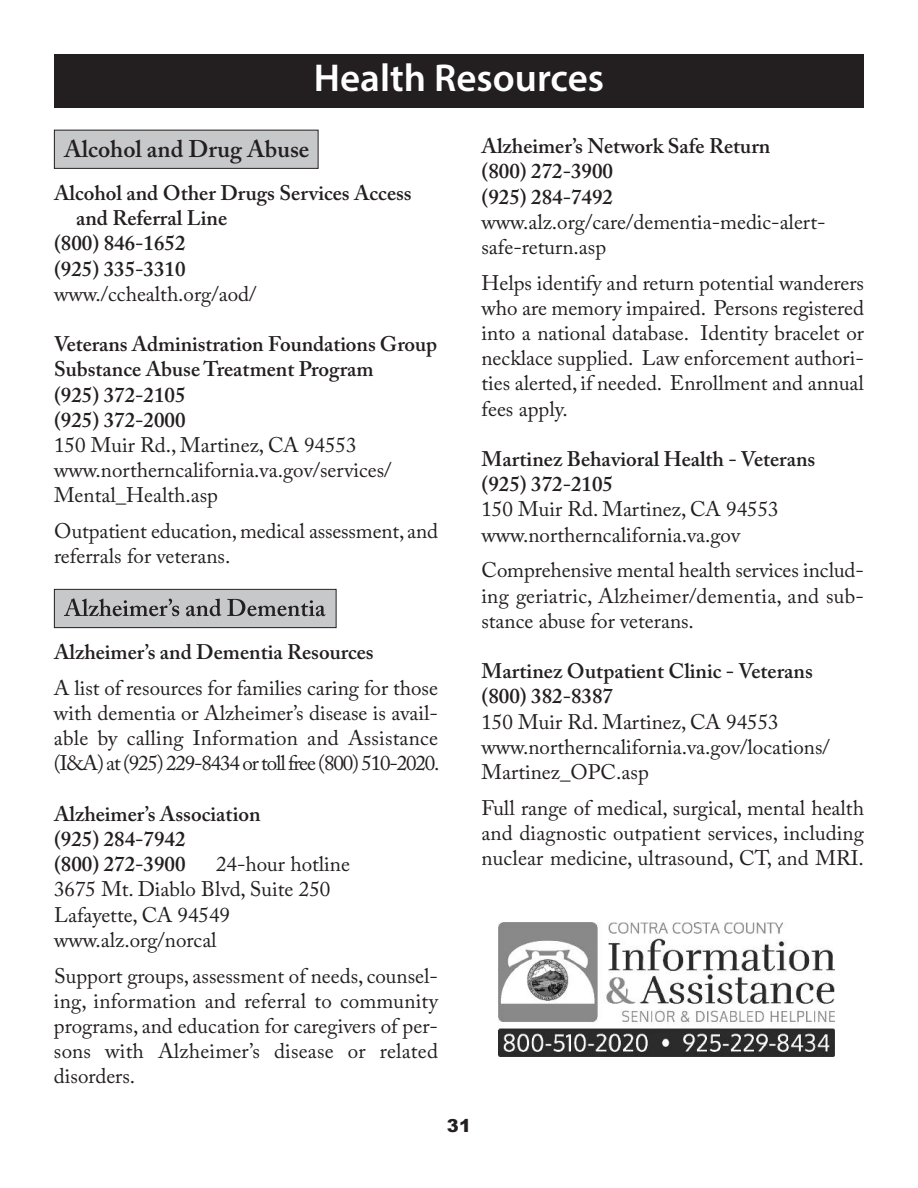
<style>
.page{position:relative;width:918px;height:1188px;background:#fff}
.page>*{position:absolute;margin:0;border:0;box-sizing:border-box;transform-origin:0 0}
.t1{font:600 39px "Myriad Pro";color:#fff}
.t2{font:600 24px "Adobe Caslon Pro";color:#231f20}
.t3{font:21px/25.2px "Adobe Caslon Pro";color:#231f20}
.t4{font:600 21px/25.2px "Adobe Caslon Pro";color:#231f20}
.t5{font:900 18px "Arial";color:#231f20}
</style>
<div class="page">
<div style="left:55px;top:130px;width:263px;height:38px;background:#c7c8ca"></div>
<div style="left:54px;top:130px;width:265px;height:39px;border:1px solid #231f20"></div>
<div style="left:54px;top:54px;width:810px;height:54px;background:#231f20"></div>
<img style="left:499px;top:923px;width:335px;height:133px">
<div style="left:55px;top:590px;width:281px;height:37px;background:#c7c8ca"></div>
<svg style="left:64px;top:598px;width:63px;height:18px"></svg>
<div style="left:54px;top:589px;width:283px;height:39px;border:1px solid #231f20"></div>
<h1 class="t1" style="left:314px;top:63px;width:292px">Health Resources</h1>
<p class="t2" style="left:64px;top:140px;width:247px">Alcohol and Drug Abuse</p>
<p class="t4" style="left:54px;top:183px;width:359px">Alcohol and Other Drugs Services Access</p>
<p class="t4" style="left:76px;top:208px;width:153px">and Referral Line</p>
<p class="t4" style="left:54px;top:233px;width:133px">(800) 846-1652</p>
<p class="t4" style="left:54px;top:258px;width:133px">(925) 335-3310</p>
<p class="t3" style="left:54px;top:284px;width:204px">www./cchealth.org/aod/</p>
<p class="t4" style="left:54px;top:334px;width:385px">Veterans Administration Foundations Group<br>Substance Abuse Treatment Program<br>(925) 372-2105<br>(925) 372-2000</p>
<p class="t3" style="left:54px;top:435px;width:339px">150 Muir Rd., Martinez, CA 94553 www.northerncalifornia.va.gov/services/<br>Mental_Health.asp</p>
<p class="t3" style="left:54px;top:521px;width:385px">Outpatient education, medical assessment, and referrals for veterans.</p>
<p class="t4" style="left:54px;top:642px;width:321px">Alzheimer’s and Dementia Resources</p>
<p class="t3" style="left:54px;top:678px;width:387px;text-align:justify">A list of resources for families caring for those with dementia or Alzheimer’s disease is avail&shy;able by calling Information and Assistance (I&amp;A) at (925) 229-8434 or toll free (800) 510-2020.</p>
<p class="t4" style="left:54px;top:804px;width:208px">Alzheimer’s Association (925) 284-7942<br>(800) 272-3900</p>
<p class="t3" style="left:54px;top:854px;width:297px;text-indent:162px">24-hour hotline<br>3675 Mt. Diablo Blvd, Suite 250<br>Lafayette, CA 94549 www.alz.org/norcal</p>
<p class="t3" style="left:54px;top:965px;width:386px;text-align:justify">Support groups, assessment of needs, counsel&shy;ing, information and referral to community programs, and education for caregivers of per&shy;sons with Alzheimer’s disease or related disorders.</p>
<p class="t4" style="left:481px;top:136px;width:291px">Alzheimer’s Network Safe Return (800) 272-3900<br>(925) 284-7492</p>
<p class="t3" style="left:481px;top:212px;width:346px">www.alz.org/care/dementia-medic-alert&shy;safe-return.asp</p>
<p class="t3" style="left:481px;top:272px;width:384px;text-align:justify">Helps identify and return potential wanderers who are memory impaired. Persons registered into a national database. Identity bracelet or necklace supplied. Law enforcement authori&shy;ties alerted, if needed. Enrollment and annual fees apply.</p>
<p class="t4" style="left:481px;top:449px;width:335px">Martinez Behavioral Health - Veterans (925) 372-2105</p>
<p class="t3" style="left:481px;top:499px;width:299px">150 Muir Rd. Martinez, CA 94553 www.northerncalifornia.va.gov</p>
<p class="t3" style="left:481px;top:560px;width:384px;text-align:justify">Comprehensive mental health services includ&shy;ing geriatric, Alzheimer/dementia, and sub&shy;stance abuse for veterans.</p>
<p class="t4" style="left:481px;top:661px;width:333px">Martinez Outpatient Clinic - Veterans (800) 382-8387</p>
<p class="t3" style="left:481px;top:711px;width:350px">150 Muir Rd. Martinez, CA 94553 www.northerncalifornia.va.gov/locations/<br>Martinez_OPC.asp</p>
<p class="t3" style="left:481px;top:797px;width:384px;text-align:justify">Full range of medical, surgical, mental health and diagnostic outpatient services, including nuclear medicine, ultrasound, CT, and MRI.</p>
<p class="t5" style="left:447px;top:1115px;width:26px">31</p>
</div>
